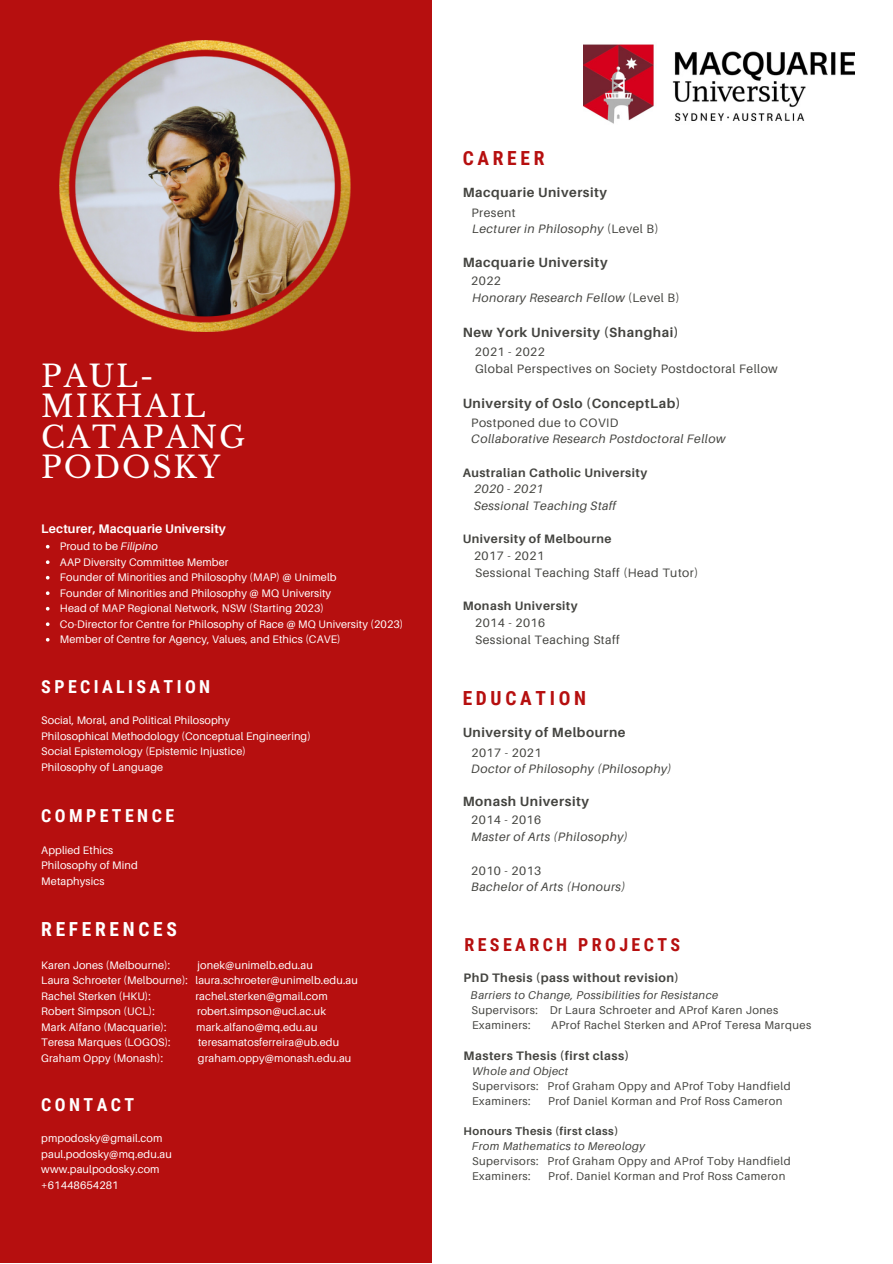
<style>
.page{position:relative;width:893px;height:1264px;background:#fff}
.page>*{position:absolute;margin:0;border:0;box-sizing:border-box;transform-origin:0 0}
.t1{font:30px/30.3px "Libre Baskerville";letter-spacing:.06em;color:#fff}
.t2{font:700 19.5px "Roboto Condensed";letter-spacing:.19em;color:#b60f0f}
.t3{font:700 19.35px "Roboto Condensed";letter-spacing:.19em;color:#fff}
.t4{font:700 17.85px "Roboto Condensed";letter-spacing:.19em;color:#fff}
.t5{font:700 17.85px "Roboto Condensed";letter-spacing:.19em;color:#b60f0f}
.t6{font:700 13.35px "Aileron";letter-spacing:.04em;color:#444440}
.t7{font:700 12.45px "Aileron";letter-spacing:.01em;color:#fff}
.t8{font:700 12.3px "Aileron";letter-spacing:.04em;color:#444440}
.t9{font:italic 12.15px/16.6px "Aileron";letter-spacing:.04em;color:#444440}
.t10{font:12.15px/16.6px "Aileron";letter-spacing:.04em;color:#444440}
.t11{font:700 12.15px "Aileron";letter-spacing:.04em;color:#444440}
.t12{font:11.25px/15px "Aileron";letter-spacing:.04em;color:#444440}
.t13{font:italic 11.25px "Aileron";letter-spacing:.04em;color:#444440}
.t14{font:700 11.25px "Aileron";letter-spacing:.04em;color:#444440}
.t15{font:10.95px/15.5px "Aileron";letter-spacing:.01em;color:#fff}
.s1{font-style:italic}
.s2{font-style:normal}
</style>
<div class="page">
<div style="left:0;top:0;width:431px;height:1262px;background:#b60f0f"></div>
<img style="left:583px;top:44px;width:271px;height:80px">
<svg style="left:46px;top:545px;width:4px;height:3px"></svg>
<svg style="left:46px;top:560px;width:4px;height:4px"></svg>
<svg style="left:46px;top:576px;width:4px;height:3px"></svg>
<svg style="left:46px;top:591px;width:4px;height:4px"></svg>
<svg style="left:46px;top:607px;width:4px;height:3px"></svg>
<svg style="left:46px;top:622px;width:4px;height:4px"></svg>
<svg style="left:46px;top:638px;width:4px;height:3px"></svg>
<img style="left:59px;top:41px;width:291px;height:291px">
<h1 class="t1" style="left:41px;top:361px;width:205px">PAUL-<br>MIKHAIL<br>CATAPANG<br>PODOSKY</h1>
<p class="t7" style="left:41px;top:521px;width:186px">Lecturer, Macquarie University</p>
<p class="t15" style="left:60px;top:538px;width:345px">Proud to be <span class="s1">Filipino<br></span>AAP Diversity Committee Member<br>Founder of Minorities and Philosophy (MAP) @ Unimelb<br>Founder of Minorities and Philosophy @ MQ University<br>Head of MAP Regional Network, NSW (Starting 2023)<br>Co-Director for Centre for Philosophy of Race @ MQ University (2023)<br>Member of Centre for Agency, Values, and Ethics (CAVE)</p>
<h3 class="t4" style="left:41px;top:676px;width:170px">SPECIALISATION</h3>
<p class="t15" style="left:41px;top:712px;width:271px">Social, Moral, and Political Philosophy<br>Philosophical Methodology (Conceptual Engineering)<br>Social Epistemology (Epistemic Injustice)<br>Philosophy of Language</p>
<h3 class="t4" style="left:41px;top:805px;width:134px">COMPETENCE</h3>
<p class="t15" style="left:41px;top:841px;width:98px">Applied Ethics<br>Philosophy of Mind<br>Metaphysics</p>
<h3 class="t3" style="left:41px;top:918px;width:137px">REFERENCES</h3>
<p class="t15" style="left:41px;top:957px;width:130px">Karen Jones (Melbourne):</p>
<p class="t15" style="left:41px;top:957px;width:318px;text-indent:156px">jonek@unimelb.edu.au<br>Laura Schroeter (Melbourne): laura.schroeter@unimelb.edu.au<br>Rachel Sterken (HKU):</p>
<p class="t15" style="left:195px;top:988px;width:134px">rachel.sterken@gmail.com</p>
<p class="t15" style="left:41px;top:1003px;width:115px">Robert Simpson (UCL):</p>
<p class="t15" style="left:197px;top:1003px;width:131px">robert.simpson@ucl.ac.uk</p>
<p class="t15" style="left:41px;top:1019px;width:127px">Mark Alfano (Macquarie):</p>
<p class="t15" style="left:196px;top:1019px;width:123px">mark.alfano@mq.edu.au</p>
<p class="t15" style="left:41px;top:1034px;width:131px">Teresa Marques (LOGOS):</p>
<p class="t15" style="left:198px;top:1034px;width:143px">teresamatosferreira@ub.edu</p>
<p class="t15" style="left:41px;top:1050px;width:123px">Graham Oppy (Monash):</p>
<p class="t15" style="left:198px;top:1050px;width:155px">graham.oppy@monash.edu.au</p>
<h3 class="t4" style="left:41px;top:1094px;width:94px">CONTACT</h3>
<p class="t15" style="left:41px;top:1130px;width:132px">pmpodosky@gmail.com paul.podosky@mq.edu.au www.paulpodosky.com +61448654281</p>
<h2 class="t2" style="left:462px;top:147px;width:83px">CAREER</h2>
<p class="t6" style="left:462px;top:184px;width:146px">Macquarie University</p>
<p class="t9" style="left:471px;top:204px;width:188px"><span class="s2">Present<br></span>Lecturer in Philosophy <span class="s2">(Level B)</span></p>
<p class="t6" style="left:462px;top:254px;width:146px">Macquarie University</p>
<p class="t9" style="left:471px;top:272px;width:210px"><span class="s2">2022<br></span>Honorary Research Fellow <span class="s2">(Level B)</span></p>
<p class="t6" style="left:462px;top:324px;width:217px">New York University (Shanghai)</p>
<p class="t10" style="left:475px;top:343px;width:304px">2021 - 2022<br>Global Perspectives on Society Postdoctoral Fellow</p>
<p class="t6" style="left:462px;top:395px;width:219px">University of Oslo (ConceptLab)</p>
<p class="t10" style="left:471px;top:414px;width:149px">Postponed due to COVID</p>
<p class="t9" style="left:471px;top:430px;width:255px">Collaborative Research Postdoctoral Fellow</p>
<p class="t11" style="left:462px;top:465px;width:186px">Australian Catholic University</p>
<p class="t9" style="left:474px;top:480px;width:143px">2020 - 2021<br>Sessional Teaching Staff</p>
<p class="t11" style="left:462px;top:531px;width:150px">University of Melbourne</p>
<p class="t10" style="left:474px;top:547px;width:226px">2017 - 2021<br>Sessional Teaching Staff (Head Tutor)</p>
<p class="t11" style="left:462px;top:598px;width:116px">Monash University</p>
<p class="t10" style="left:475px;top:614px;width:146px">2014 - 2016<br>Sessional Teaching Staff</p>
<h2 class="t2" style="left:462px;top:687px;width:125px">EDUCATION</h2>
<p class="t6" style="left:462px;top:724px;width:164px">University of Melbourne</p>
<p class="t10" style="left:471px;top:744px;width:71px">2017 - 2021</p>
<p class="t9" style="left:471px;top:760px;width:202px">Doctor of Philosophy (Philosophy)</p>
<p class="t6" style="left:462px;top:792px;width:128px">Monash University</p>
<p class="t10" style="left:471px;top:811px;width:71px">2014 - 2016</p>
<p class="t9" style="left:471px;top:828px;width:158px">Master of Arts (Philosophy)</p>
<p class="t10" style="left:471px;top:861px;width:71px">2010 - 2013</p>
<p class="t9" style="left:471px;top:878px;width:156px">Bachelor of Arts (Honours)</p>
<h3 class="t5" style="left:464px;top:934px;width:217px">RESEARCH PROJECTS</h3>
<p class="t8" style="left:463px;top:969px;width:217px">PhD Thesis (pass without revision)</p>
<p class="t13" style="left:470px;top:988px;width:249px">Barriers to Change, Possibilities for Resistance</p>
<p class="t12" style="left:471px;top:1002px;width:308px">Supervisors: Dr Laura Schroeter and AProf Karen Jones<br>Examiners:</p>
<p class="t12" style="left:551px;top:1017px;width:262px">AProf Rachel Sterken and AProf Teresa Marques</p>
<p class="t8" style="left:463px;top:1048px;width:167px">Masters Thesis (first class)</p>
<p class="t13" style="left:472px;top:1064px;width:98px">Whole and Object</p>
<p class="t12" style="left:472px;top:1078px;width:320px">Supervisors: Prof Graham Oppy and AProf Toby Handfield<br>Examiners:</p>
<p class="t12" style="left:548px;top:1093px;width:235px">Prof Daniel Korman and Prof Ross Cameron</p>
<p class="t14" style="left:463px;top:1124px;width:156px">Honours Thesis (first class)</p>
<p class="t13" style="left:472px;top:1139px;width:175px">From Mathematics to Mereology</p>
<p class="t12" style="left:472px;top:1153px;width:320px">Supervisors: Prof Graham Oppy and AProf Toby Handfield<br>Examiners:</p>
<p class="t12" style="left:548px;top:1168px;width:238px">Prof. Daniel Korman and Prof Ross Cameron</p>
</div>
